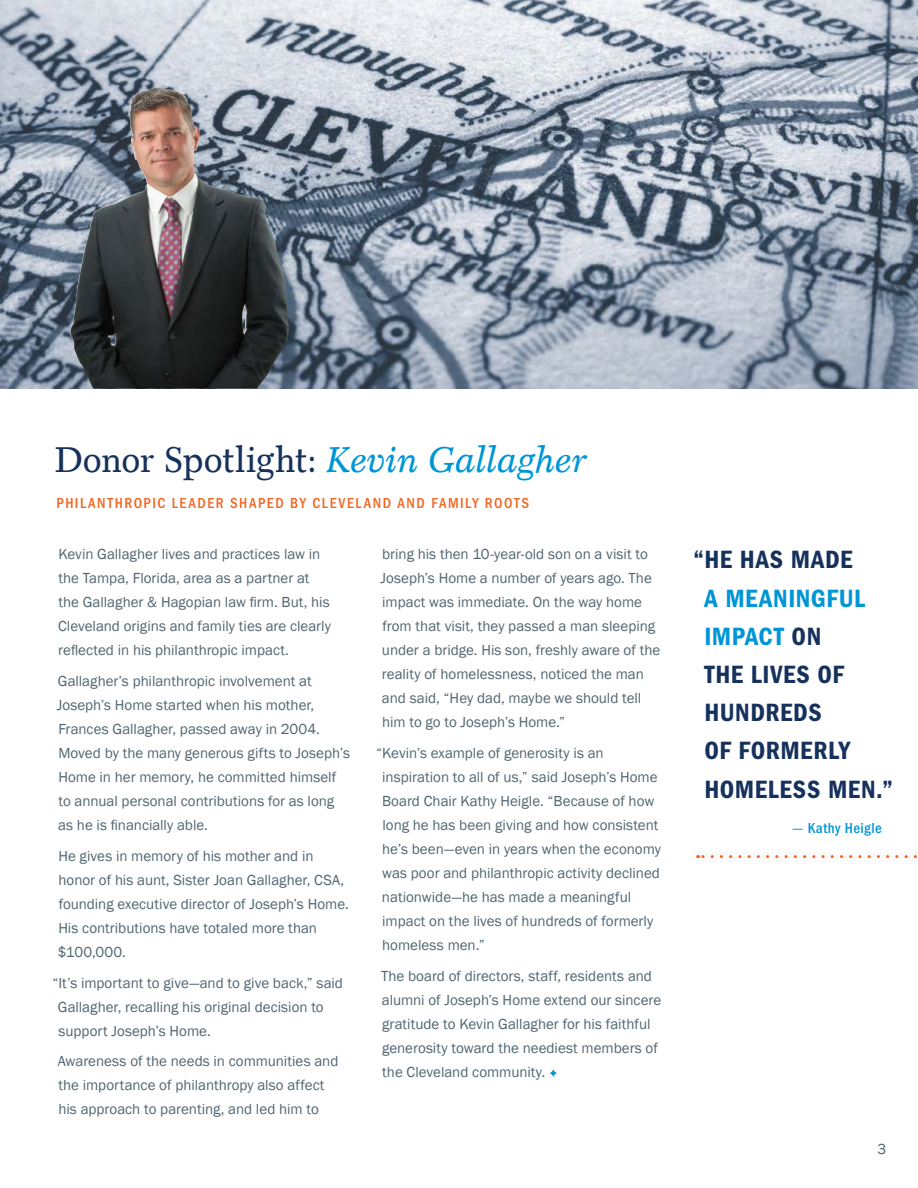
<style>
.page{position:relative;width:918px;height:1188px;background:#fff}
.page>*{position:absolute;margin:0;border:0;box-sizing:border-box;transform-origin:0 0}
.body_copy_1{font:36px "Mt.Augustine Roman";color:#16325c}
.body_copy_1-2{font:600 condensed 25.95px/38.2px "Franklin Gothic";letter-spacing:.02em;color:#16325c}
.body_copy_1-3{font:15px/24px "Franklin Gothic";color:#516570}
.body_copy_1-4{font:500 condensed 15px "Franklin Gothic";letter-spacing:.1em;color:#f26522}
.t1{font:500 condensed 15px "Franklin Gothic";letter-spacing:.03em;color:#0096d6}
.anniversary_quoter{font:15px "Franklin Gothic";color:#516570}
.s1{font-family:"Mt.Augustine";font-style:italic;color:#0096d6}
.s2{color:#0096d6}
.s3{font-family:"Mt.Augustine Roman";font-weight:400;font-stretch:normal}
</style>
<div class="page">
<svg style="left:549px;top:1069px;width:8px;height:8px"></svg>
<img style="left:0;top:0;width:918px;height:389px">
<img style="left:69px;top:88px;width:220px;height:301px">
<svg style="left:698px;top:855px;width:219px;height:3px"></svg>
<p class="body_copy_1" style="left:54px;top:441px;width:534px">Donor Spotlight: <span class="s1">Kevin Gallagher</span></p>
<p class="body_copy_1-4" style="left:56px;top:495px;width:474px">PHILANTHROPIC LEADER SHAPED BY CLEVELAND AND FAMILY ROOTS</p>
<p class="body_copy_1-3" style="left:58px;top:543px;width:274px">Kevin Gallagher lives and practices law in the Tampa, Florida, area as a partner at the Gallagher &amp; Hagopian law firm. But, his Cleveland origins and family ties are clearly reflected in his philanthropic impact.</p>
<p class="body_copy_1-3" style="left:57px;top:670px;width:295px">Gallagher’s philanthropic involvement at Joseph’s Home started when his mother, Frances Gallagher, passed away in 2004.<br>Moved by the many generous gifts to Joseph’s Home in her memory, he committed himself to annual personal contributions for as long as he is financially able.</p>
<p class="body_copy_1-3" style="left:58px;top:844px;width:293px">He gives in memory of his mother and in honor of his aunt, Sister Joan Gallagher, CSA, founding executive director of Joseph’s Home.<br>His contributions have totaled more than $100,000.</p>
<p class="body_copy_1-3" style="left:58px;top:971px;width:287px;text-indent:-5px">“It’s important to give—and to give back,” said<br>Gallagher, recalling his original decision to support Joseph’s Home.</p>
<p class="body_copy_1-3" style="left:58px;top:1050px;width:282px">Awareness of the needs in communities and the importance of philanthropy also affect his approach to parenting, and led him to</p>
<p class="body_copy_1-3" style="left:380px;top:543px;width:281px">bring his then 10-year-old son on a visit to Joseph’s Home a number of years ago. The impact was immediate. On the way home from that visit, they passed a man sleeping under a bridge. His son, freshly aware of the reality of homelessness, noticed the man and said, “Hey dad, maybe we should tell him to go to Joseph’s Home.”</p>
<p class="body_copy_1-3" style="left:382px;top:742px;width:281px;text-indent:-6px">“Kevin’s example of generosity is an inspiration to all of us,” said Joseph’s Home Board Chair Kathy Heigle. “Because of how long he has been giving and how consistent he’s been—even in years when the economy was poor and philanthropic activity declined nationwide—he has made a meaningful impact on the lives of hundreds of formerly homeless men.”</p>
<p class="body_copy_1-3" style="left:381px;top:964px;width:282px">The board of directors, staff, residents and alumni of Joseph’s Home extend our sincere gratitude to Kevin Gallagher for his faithful generosity toward the neediest members of the Cleveland community.</p>
<p class="body_copy_1-2" style="left:704px;top:541px;width:190px;text-indent:-11px">“HE HAS MADE<br><span class="s2">A MEANINGFUL<br>IMPACT</span> ON<br>THE LIVES OF<br>HUNDREDS<br>OF FORMERLY<br>HOMELESS MEN.”</p>
<p class="t1" style="left:792px;top:819px;width:92px"><span class="s3">—</span> Kathy Heigle</p>
<p class="anniversary_quoter" style="left:878px;top:1139px;width:10px">3</p>
</div>
